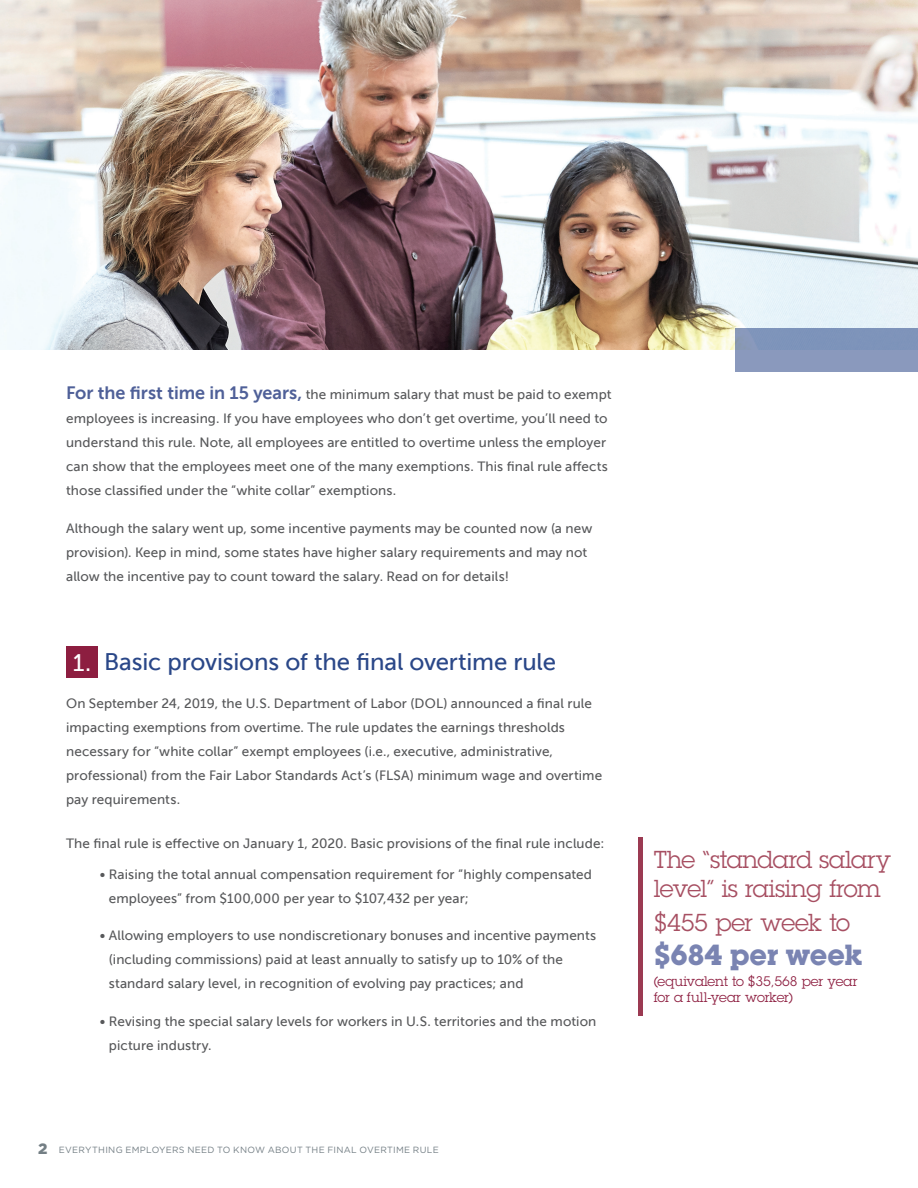
<style>
.page{position:relative;width:918px;height:1188px;background:#fff}
.page>*{position:absolute;margin:0;border:0;box-sizing:border-box;transform-origin:0 0}
.Body_Copy{font:700 28.5px "Lubalin Graph Std";color:#7a84b2}
.Body_Copy-2{font:24px/28.8px "Lubalin Graph Std";letter-spacing:-.02em;color:#a74f62}
.Body_Copy-3{font:24px "Museo Sans 500";letter-spacing:-.005em;color:#2a4788}
.Body_Copy-4{font:24px "Museo Sans 500";color:#fff}
.Body_Copy-5{font:13.5px/24px "Museo Sans 500";letter-spacing:.01em;color:#57585a}
.Body_Copy-6{font:13.5px/16.2px "Lubalin Graph Std";letter-spacing:-.01em;color:#8d1e40}
.t1{font:9px "Gotham";letter-spacing:.03em;color:#747f85}
.s1{font-family:"Museo Sans 700";font-size:18px;color:#4f6098}
.s2{font-weight:900;font-size:15px}
</style>
<div class="page">
<div style="left:66px;top:646px;width:32px;height:32px;background:#8d1e40"></div>
<div style="left:638px;top:837px;width:5px;height:178px;background:#9b3a52"></div>
<img style="left:0;top:0;width:918px;height:350px">
<div style="left:735px;top:328px;width:183px;height:44px;background:linear-gradient(to right,#8697bb,#8396bc)"></div>
<p class="Body_Copy-5" style="left:66px;top:382px;width:547px"><span class="s1">For the first time in 15 years,</span> the minimum salary that must be paid to exempt employees is increasing. If you have employees who don’t get overtime, you’ll need to understand this rule. Note, all employees are entitled to overtime unless the employer can show that the employees meet one of the many exemptions. This final rule affects those classified under the “white collar” exemptions.</p>
<p class="Body_Copy-5" style="left:66px;top:516px;width:528px">Although the salary went up, some incentive payments may be counted now (a new provision). Keep in mind, some states have higher salary requirements and may not allow the incentive pay to count toward the salary. Read on for details!</p>
<p class="Body_Copy-4" style="left:73px;top:649px;width:20px">1.</p>
<p class="Body_Copy-3" style="left:104px;top:649px;width:453px">Basic provisions of the final overtime rule</p>
<p class="Body_Copy-5" style="left:66px;top:691px;width:538px">On September 24, 2019, the U.S. Department of Labor (DOL) announced a final rule impacting exemptions from overtime. The rule updates the earnings thresholds necessary for “white collar” exempt employees (i.e., executive, administrative, professional) from the Fair Labor Standards Act’s (FLSA) minimum wage and overtime pay requirements.</p>
<p class="Body_Copy-5" style="left:66px;top:831px;width:540px">The final rule is effective on January 1, 2020. Basic provisions of the final rule include:</p>
<p class="Body_Copy-5" style="left:109px;top:862px;width:485px;text-indent:-9px">• Raising the total annual compensation requirement for “highly compensated employees” from $100,000 per year to $107,432 per year;</p>
<p class="Body_Copy-5" style="left:109px;top:924px;width:489px;text-indent:-9px">• Allowing employers to use nondiscretionary bonuses and incentive payments (including commissions) paid at least annually to satisfy up to 10% of the standard salary level, in recognition of evolving pay practices; and</p>
<p class="Body_Copy-5" style="left:109px;top:1009px;width:489px;text-indent:-9px">• Revising the special salary levels for workers in U.S. territories and the motion picture industry.</p>
<p class="t1" style="left:38px;top:1144px;width:402px"><span class="s2">2</span> EVERYTHING EMPLOYERS NEED TO KNOW ABOUT THE FINAL OVERTIME RULE</p>
<p class="Body_Copy-2" style="left:654px;top:845px;width:239px">The “standard salary level” is raising from</p>
<p class="Body_Copy-2" style="left:654px;top:908px;width:198px">$455 per week to</p>
<p class="Body_Copy" style="left:654px;top:936px;width:210px">$684 per week</p>
<p class="Body_Copy-6" style="left:654px;top:972px;width:205px">(equivalent to $35,568 per year for a full-year worker)</p>
</div>
